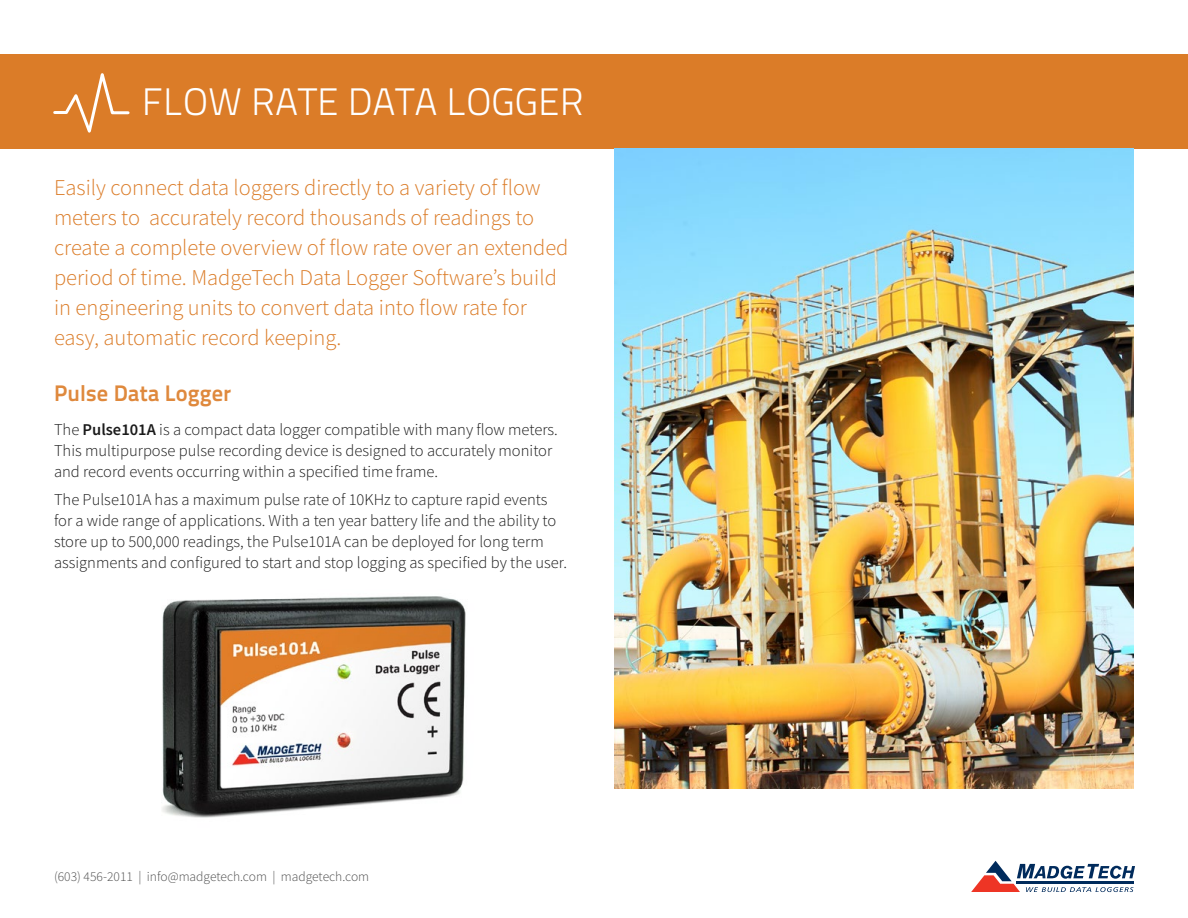
<style>
.page{position:relative;width:1188px;height:918px;background:#fff}
.page>*{position:absolute;margin:0;border:0;box-sizing:border-box;transform-origin:0 0}
.t1{font:300 38.25px "Titillium Text 22 L";color:#fff}
.t2{font:300 22.5px/30px "Source Sans Pro";color:#db7c28}
.t3{font:700 22.5px "Titillium Text 22 L";color:#df893d}
.t4{font:300 16.5px/21px "Source Sans Pro";color:#1a1a1a}
.t5{font:300 13.5px "Source Sans Pro";color:#4d4d4d}
.s1{font-weight:600}
</style>
<div class="page">
<svg style="left:971px;top:861px;width:164px;height:31px"></svg>
<hr style="left:1017px;top:881px;width:117px;height:3px;background:#002b5c">
<div style="left:0;top:54px;width:1188px;height:94px;background:#db7c28"></div>
<svg style="left:53px;top:73px;width:77px;height:60px"></svg>
<img style="left:614px;top:148px;width:520px;height:640px">
<img style="left:162px;top:596px;width:304px;height:222px">
<h1 class="t1" style="left:142px;top:74px;width:443px">FLOW RATE DATA LOGGER</h1>
<p class="t2" style="left:54px;top:173px;width:516px">Easily connect data loggers directly to a variety of flow meters to accurately record thousands of readings to create a complete overview of flow rate over an extended period of time. MadgeTech Data Logger Software’s build in engineering units to convert data into flow rate for easy, automatic record keeping.</p>
<h2 class="t3" style="left:54px;top:376px;width:179px">Pulse Data Logger</h2>
<p class="t4" style="left:54px;top:420px;width:505px">The <span class="s1">Pulse101A</span> is a compact data logger compatible with many flow meters.<br>This multipurpose pulse recording device is designed to accurately monitor and record events occurring within a specified time frame.</p>
<p class="t4" style="left:54px;top:489px;width:514px">The Pulse101A has a maximum pulse rate of 10KHz to capture rapid events for a wide range of applications. With a ten year battery life and the ability to store up to 500,000 readings, the Pulse101A can be deployed for long term assignments and configured to start and stop logging as specified by the user.</p>
<p class="t5" style="left:54px;top:869px;width:317px">(603) 456-2011 | info@madgetech.com | madgetech.com</p>
</div>
